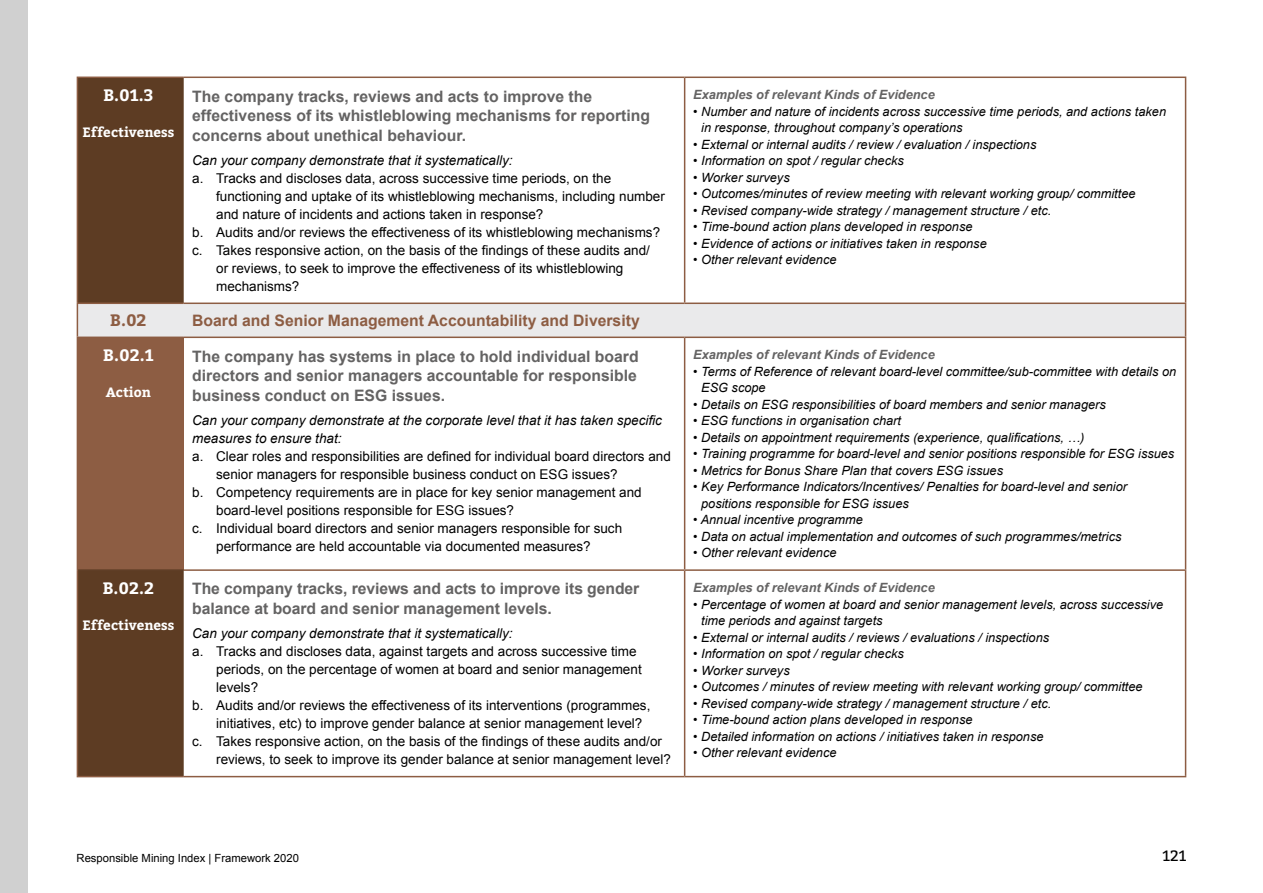
<style>
.page{position:relative;width:1263px;height:893px;background:#fff}
.page>*{position:absolute;margin:0;border:0;box-sizing:border-box;transform-origin:0 0}
.t1{font:700 16.5px "Bitter";color:#fff}
.t2{font:700 16.5px "Bitter";color:#8d5d43}
.t3{font:700 15.75px/19.5px "Arial";color:#646363}
.t4{font:700 15.75px "Arial";color:#8d5d43}
.t5{font:15px "Bitter";color:#000}
.t6{font:13.5px "Arial";color:#000}
.t7{font:italic 13.5px/18px "Arial";color:#000}
.t8{font:700 13.5px "Bitter";color:#fff}
.t9{font:italic 12.75px/16.5px "Arial";color:#000}
.t10{font:italic 700 12.75px "Arial";color:#646363}
.t11{font:11.25px "Arial";color:#000}
</style>
<div class="page">
<div style="left:0;top:0;width:28px;height:893px;background:#d0d0d0"></div>
<div style="left:78px;top:78px;width:106px;height:698px;background:#5d3c23"></div>
<div style="left:78px;top:304px;width:1107px;height:33px;background:#eaeaeb"></div>
<div style="left:77px;top:337px;width:107px;height:233px;background:#8d5d43"></div>
<hr style="left:685px;top:77px;width:501px;height:1px;background:#8d5d43">
<hr style="left:1185px;top:78px;width:1px;height:225px;background:#8d5d43">
<hr style="left:684px;top:338px;width:1px;height:231px;background:#8d5d43">
<hr style="left:1185px;top:338px;width:1px;height:231px;background:#8d5d43">
<hr style="left:684px;top:571px;width:1px;height:205px;background:#8d5d43">
<hr style="left:77px;top:570px;width:1px;height:206px;background:#8d5d43">
<hr style="left:184px;top:569px;width:501px;height:2px;background:#8d5d43">
<hr style="left:685px;top:569px;width:501px;height:2px;background:#8d5d43">
<hr style="left:1185px;top:571px;width:1px;height:205px;background:#8d5d43">
<hr style="left:77px;top:776px;width:107px;height:1px;background:#8d5d43">
<hr style="left:184px;top:776px;width:501px;height:1px;background:#8d5d43">
<hr style="left:685px;top:776px;width:501px;height:1px;background:#8d5d43">
<hr style="left:184px;top:337px;width:501px;height:1px;background:#8d5d43">
<hr style="left:685px;top:337px;width:501px;height:1px;background:#8d5d43">
<hr style="left:77px;top:77px;width:107px;height:1px;background:#8d5d43">
<hr style="left:77px;top:78px;width:1px;height:225px;background:#8d5d43">
<hr style="left:184px;top:77px;width:501px;height:1px;background:#8d5d43">
<hr style="left:684px;top:78px;width:1px;height:225px;background:#8d5d43">
<hr style="left:78px;top:569px;width:106px;height:2px;background:#5d3c23">
<hr style="left:77px;top:303px;width:107px;height:1px;background:#8d5d43">
<hr style="left:77px;top:304px;width:1px;height:33px;background:#8d5d43">
<hr style="left:184px;top:303px;width:501px;height:1px;background:#8d5d43">
<hr style="left:685px;top:303px;width:501px;height:1px;background:#8d5d43">
<hr style="left:1185px;top:304px;width:1px;height:33px;background:#8d5d43">
<p class="t1" style="left:103px;top:83px;width:52px">B.01.3</p>
<p class="t8" style="left:82px;top:122px;width:93px">Effectiveness</p>
<p class="t3" style="left:192px;top:87px;width:459px">The company tracks, reviews and acts to improve the effectiveness of its whistleblowing mechanisms for reporting concerns about unethical behaviour.</p>
<p class="t7" style="left:192px;top:151px;width:322px">Can your company demonstrate that it systematically:</p>
<p class="t6" style="left:192px;top:169px;width:420px">a. Tracks and discloses data, across successive time periods, on the</p>
<p class="t6" style="left:216px;top:187px;width:450px">functioning and uptake of its whistleblowing mechanisms, including number</p>
<p class="t6" style="left:216px;top:205px;width:329px">and nature of incidents and actions taken in response?</p>
<p class="t6" style="left:192px;top:223px;width:469px">b. Audits and/or reviews the effectiveness of its whistleblowing mechanisms?</p>
<p class="t6" style="left:192px;top:241px;width:459px">c. Takes responsive action, on the basis of the findings of these audits and/</p>
<p class="t6" style="left:216px;top:259px;width:409px">or reviews, to seek to improve the effectiveness of its whistleblowing</p>
<p class="t6" style="left:216px;top:277px;width:85px">mechanisms?</p>
<p class="t2" style="left:110px;top:308px;width:38px">B.02</p>
<p class="t4" style="left:192px;top:310px;width:449px">Board and Senior Management Accountability and Diversity</p>
<p class="t1" style="left:103px;top:343px;width:52px">B.02.1</p>
<p class="t8" style="left:106px;top:382px;width:47px">Action</p>
<p class="t3" style="left:192px;top:347px;width:448px;text-align:justify">The company has systems in place to hold individual board directors and senior managers accountable for responsible business conduct on ESG issues.</p>
<p class="t7" style="left:192px;top:411px;width:471px">Can your company demonstrate at the corporate level that it has taken specific measures to ensure that:</p>
<p class="t6" style="left:192px;top:447px;width:480px">a. Clear roles and responsibilities are defined for individual board directors and</p>
<p class="t6" style="left:216px;top:465px;width:403px">senior managers for responsible business conduct on ESG issues?</p>
<p class="t6" style="left:192px;top:483px;width:451px">b. Competency requirements are in place for key senior management and</p>
<p class="t6" style="left:216px;top:501px;width:299px">board-level positions responsible for ESG issues?</p>
<p class="t6" style="left:192px;top:519px;width:431px">c. Individual board directors and senior managers responsible for such</p>
<p class="t6" style="left:216px;top:537px;width:376px">performance are held accountable via documented measures?</p>
<p class="t1" style="left:103px;top:576px;width:53px">B.02.2</p>
<p class="t8" style="left:82px;top:615px;width:93px">Effectiveness</p>
<p class="t3" style="left:192px;top:580px;width:449px">The company tracks, reviews and acts to improve its gender balance at board and senior management levels.</p>
<p class="t7" style="left:192px;top:624px;width:322px">Can your company demonstrate that it systematically:</p>
<p class="t6" style="left:192px;top:642px;width:446px">a. Tracks and discloses data, against targets and across successive time</p>
<p class="t6" style="left:216px;top:660px;width:427px">periods, on the percentage of women at board and senior management</p>
<p class="t6" style="left:216px;top:678px;width:44px">levels?</p>
<p class="t6" style="left:192px;top:696px;width:460px">b. Audits and/or reviews the effectiveness of its interventions (programmes,</p>
<p class="t6" style="left:216px;top:714px;width:428px">initiatives, etc) to improve gender balance at senior management level?</p>
<p class="t6" style="left:192px;top:732px;width:471px">c. Takes responsive action, on the basis of the findings of these audits and/or</p>
<p class="t6" style="left:216px;top:750px;width:456px">reviews, to seek to improve its gender balance at senior management level?</p>
<p class="t10" style="left:693px;top:87px;width:243px">Examples of relevant Kinds of Evidence</p>
<p class="t9" style="left:701px;top:103px;width:466px;text-indent:-8px">• Number and nature of incidents across successive time periods, and actions taken in response, throughout company’s operations</p>
<p class="t9" style="left:693px;top:136px;width:345px">• External or internal audits / review / evaluation / inspections</p>
<p class="t9" style="left:693px;top:153px;width:212px">• Information on spot / regular checks</p>
<p class="t9" style="left:693px;top:169px;width:98px">• Worker surveys</p>
<p class="t9" style="left:693px;top:186px;width:444px">• Outcomes/minutes of review meeting with relevant working group/ committee</p>
<p class="t9" style="left:693px;top:202px;width:360px">• Revised company-wide strategy / management structure / etc.</p>
<p class="t9" style="left:693px;top:219px;width:281px">• Time-bound action plans developed in response</p>
<p class="t9" style="left:693px;top:235px;width:295px">• Evidence of actions or initiatives taken in response</p>
<p class="t9" style="left:693px;top:252px;width:145px">• Other relevant evidence</p>
<p class="t10" style="left:693px;top:347px;width:243px">Examples of relevant Kinds of Evidence</p>
<p class="t9" style="left:701px;top:363px;width:476px;text-indent:-8px">• Terms of Reference of relevant board-level committee/sub-committee with details on<br>ESG scope</p>
<p class="t9" style="left:693px;top:396px;width:414px">• Details on ESG responsibilities of board members and senior managers</p>
<p class="t9" style="left:693px;top:413px;width:209px">• ESG functions in organisation chart</p>
<p class="t9" style="left:693px;top:429px;width:393px">• Details on appointment requirements (experience, qualifications, …)</p>
<p class="t9" style="left:693px;top:446px;width:483px">• Training programme for board-level and senior positions responsible for ESG issues</p>
<p class="t9" style="left:693px;top:462px;width:311px">• Metrics for Bonus Share Plan that covers ESG issues</p>
<p class="t9" style="left:701px;top:479px;width:427px;text-indent:-8px">• Key Performance Indicators/Incentives/ Penalties for board-level and senior positions responsible for ESG issues</p>
<p class="t9" style="left:693px;top:512px;width:171px">• Annual incentive programme</p>
<p class="t9" style="left:693px;top:528px;width:430px">• Data on actual implementation and outcomes of such programmes/metrics</p>
<p class="t9" style="left:693px;top:545px;width:145px">• Other relevant evidence</p>
<p class="t10" style="left:693px;top:579px;width:243px">Examples of relevant Kinds of Evidence</p>
<p class="t9" style="left:701px;top:596px;width:464px;text-indent:-8px">• Percentage of women at board and senior management levels, across successive time periods and against targets</p>
<p class="t9" style="left:693px;top:629px;width:357px">• External or internal audits / reviews / evaluations / inspections</p>
<p class="t9" style="left:693px;top:646px;width:212px">• Information on spot / regular checks</p>
<p class="t9" style="left:693px;top:662px;width:98px">• Worker surveys</p>
<p class="t9" style="left:693px;top:679px;width:451px">• Outcomes / minutes of review meeting with relevant working group/ committee</p>
<p class="t9" style="left:693px;top:695px;width:360px">• Revised company-wide strategy / management structure / etc.</p>
<p class="t9" style="left:693px;top:712px;width:281px">• Time-bound action plans developed in response</p>
<p class="t9" style="left:693px;top:728px;width:352px">• Detailed information on actions / initiatives taken in response</p>
<p class="t9" style="left:693px;top:745px;width:145px">• Other relevant evidence</p>
<p class="t11" style="left:77px;top:850px;width:224px">Responsible Mining Index | Framework 2020</p>
<p class="t5" style="left:1162px;top:845px;width:25px">121</p>
</div>
